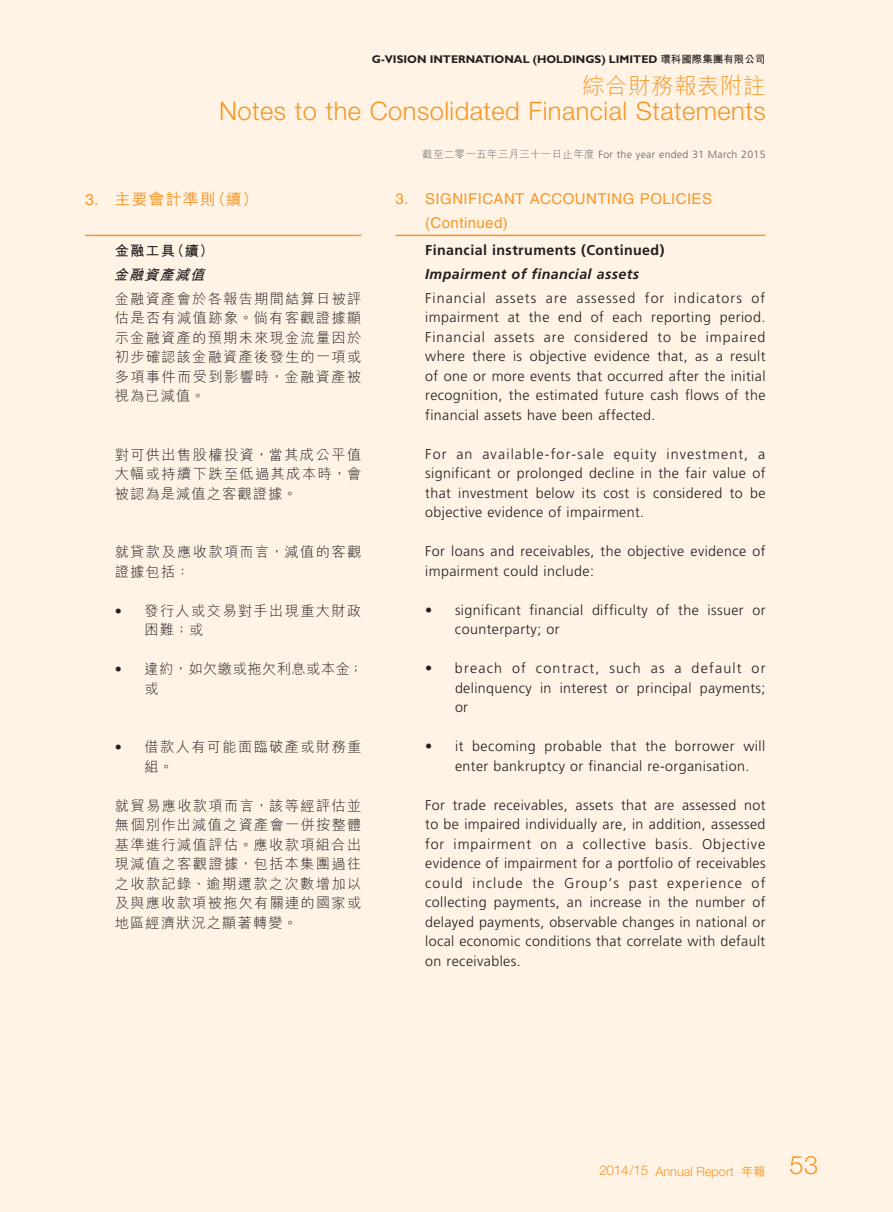
<style>
.page{position:relative;width:893px;height:1212px;background:#fef3e5}
.page>*{position:absolute;margin:0;border:0;box-sizing:border-box;transform-origin:0 0}
.t1{font:300 25.5px "Helvetica Neue LT Std";letter-spacing:.02em;color:#f79727}
.t2{font:300 22.5px "M Hei HK";letter-spacing:.02em;color:#f79727}
.t3{font:500 15.75px "M Hei HK";letter-spacing:.08em;color:#f79727}
.t4{font:15px/24px "Helvetica LT Std";letter-spacing:.03em;color:#f79727}
.t5{font:300 14.25px/19.5px "Frutiger LT Std";letter-spacing:.03em;color:#231f20;text-align:justify}
.t6{font:300 14.25px/19.5px "M Hei HK";letter-spacing:.095em;color:#231f20;text-align:justify}
.t7{font:700 14.25px "Frutiger LT Std";letter-spacing:.03em;color:#231f20}
.t8{font:italic 700 14.25px "Frutiger LT Std";letter-spacing:.03em;color:#231f20}
.t9{font:300 14.25px/19.5px "M Hei HK";letter-spacing:.035em;color:#231f20}
.t10{font:700 14.25px "M Hei HK";color:#231f20}
.t11{font:italic 700 14.25px "M Hei HK";color:#231f20}
.t12{font:300 12.75px "Helvetica Neue LT Std";color:#f79727}
.t13{font:700 11.25px "Gill Sans Std";color:#231f20}
.t14{font:300 10.5px "Frutiger LT Std";letter-spacing:.03em;color:#636366}
.s1{font-family:"M Hei HK";font-size:10.5px}
.s2{font-family:"M Hei HK"}
.s3{font-family:"Helvetica LT Std";font-weight:400}
.s4{font-family:"Frutiger LT Std"}
.s5{font-size:13.5px}
.s6{font-family:"M Hei HK";font-weight:500;font-size:12px}
</style>
<div class="page">
<hr style="left:395px;top:235px;width:370px;height:1px;background:#f79727">
<hr style="left:85px;top:235px;width:276px;height:1px;background:#f79727">
<p class="t13" style="left:372px;top:53px;width:395px">G-VISION INTERNATIONAL (HOLDINGS) LIMITED <span class="s1">環科國際集團有限公司</span></p>
<h2 class="t2" style="left:583px;top:70px;width:184px">綜合財務報表附註</h2>
<h1 class="t1" style="left:219px;top:96px;width:548px">Notes to the Consolidated Financial Statements</h1>
<p class="t14" style="left:422px;top:148px;width:345px"><span class="s2">截至二零一五年三月三十一日止年度</span> For the year ended 31 March 2015</p>
<p class="t3" style="left:85px;top:188px;width:175px"><span class="s3">3.</span> 主要會計準則（續）</p>
<p class="t10" style="left:115px;top:241px;width:100px">金融工具（續）</p>
<p class="t11" style="left:113px;top:264px;width:98px">金融資產減值</p>
<p class="t6" style="left:115px;top:288px;width:248px">金融資產會於各報告期間結算日被評估是否有減值跡象。倘有客觀證據顯示金融資產的預期未來現金流量因於初步確認該金融資產後發生的一項或多項事件而受到影響時，金融資產被視為已減值。</p>
<p class="t6" style="left:115px;top:444px;width:248px">對可供出售股權投資，當其成公平值大幅或持續下跌至低過其成本時，會被認為是減值之客觀證據。</p>
<p class="t6" style="left:115px;top:542px;width:248px">就貸款及應收款項而言，減值的客觀證據包括：</p>
<p class="t6" style="left:144px;top:600px;width:218px;text-indent:-30px"><span class="s4">•</span> 發行人或交易對手出現重大財政困難；或</p>
<p class="t9" style="left:145px;top:659px;width:220px;text-indent:-30px"><span class="s4">•</span> 違約，如欠繳或拖欠利息或本金；或</p>
<p class="t6" style="left:145px;top:737px;width:218px;text-indent:-30px"><span class="s4">•</span> 借款人有可能面臨破產或財務重組。</p>
<p class="t6" style="left:115px;top:795px;width:248px">就貿易應收款項而言，該等經評估並無個別作出減值之資產會一併按整體基準進行減值評估。應收款項組合出現減值之客觀證據，包括本集團過往之收款記錄、逾期還款之次數增加以及與應收款項被拖欠有關連的國家或地區經濟狀況之顯著轉變。</p>
<p class="t4" style="left:425px;top:186px;width:288px;text-indent:-30px">3. SIGNIFICANT ACCOUNTING POLICIES (Continued)</p>
<p class="t7" style="left:425px;top:242px;width:241px">Financial instruments (Continued)</p>
<p class="t8" style="left:425px;top:266px;width:215px">Impairment of financial assets</p>
<p class="t5" style="left:425px;top:288px;width:342px">Financial assets are assessed for indicators of impairment at the end of each reporting period.<br>Financial assets are considered to be impaired where there is objective evidence that, as a result of one or more events that occurred after the initial recognition, the estimated future cash flows of the financial assets have been affected.</p>
<p class="t5" style="left:425px;top:444px;width:342px">For an available-for-sale equity investment, a significant or prolonged decline in the fair value of that investment below its cost is considered to be objective evidence of impairment.</p>
<p class="t5" style="left:425px;top:542px;width:342px">For loans and receivables, the objective evidence of impairment could include:</p>
<p class="t5" style="left:455px;top:600px;width:312px;text-indent:-30px">• significant financial difficulty of the issuer or counterparty; or</p>
<p class="t5" style="left:455px;top:659px;width:312px;text-indent:-30px">• breach of contract, such as a default or delinquency in interest or principal payments; or</p>
<p class="t5" style="left:455px;top:737px;width:312px;text-indent:-30px">• it becoming probable that the borrower will enter bankruptcy or financial re-organisation.</p>
<p class="t5" style="left:425px;top:795px;width:342px">For trade receivables, assets that are assessed not to be impaired individually are, in addition, assessed for impairment on a collective basis. Objective evidence of impairment for a portfolio of receivables could include the Group’s past experience of collecting payments, an increase in the number of delayed payments, observable changes in national or local economic conditions that correlate with default on receivables.</p>
<p class="t12" style="left:599px;top:1163px;width:168px"><span class="s5">2014 /15</span> Annual Report <span class="s6">年報</span></p>
<h1 class="t1" style="left:789px;top:1149px;width:30px">53</h1>
</div>
